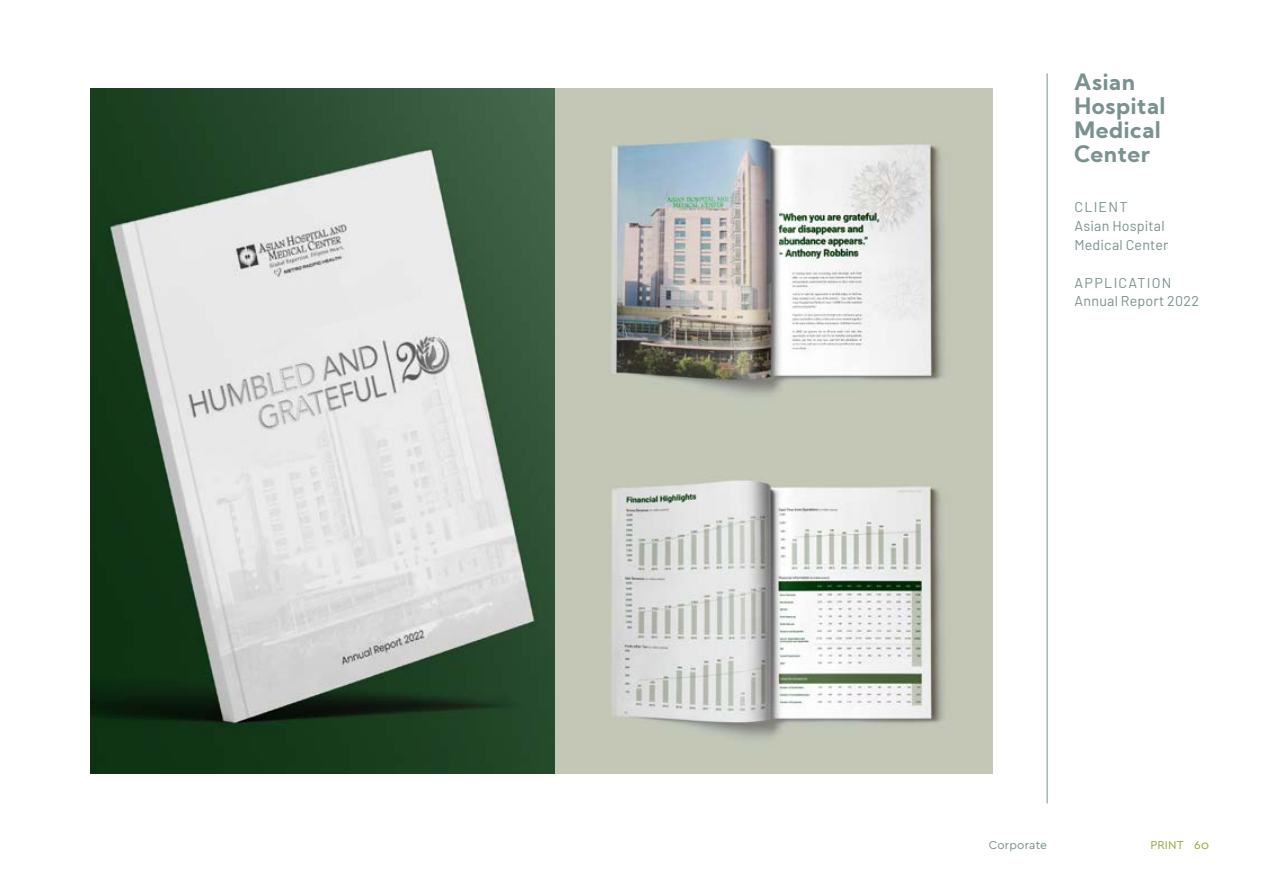
<style>
.page{position:relative;width:1263px;height:893px;background:#fff}
.page>*{position:absolute;margin:0;border:0;box-sizing:border-box;transform-origin:0 0}
.t1{font:700 22.5px/24px "Kumbh Sans";letter-spacing:.02em;color:#79918f}
.t2{font:14.25px/18.8px "Barlow";letter-spacing:.02em;color:#79918f}
.t3{font:12px "Cera GR";letter-spacing:.015em;color:#79918f}
.t4{font:12px "Cera GR";letter-spacing:.01em;color:#94a73a}
</style>
<div class="page">
<hr style="left:1047px;top:73px;width:1px;height:730px;background:#79918f">
<img style="left:90px;top:88px;width:902px;height:685px">
<h1 class="t1" style="left:1074px;top:70px;width:93px">Asian<br>Hospital<br>Medical<br>Center</h1>
<p class="t2" style="left:1074px;top:197px;width:95px">CLIENT<br>Asian Hospital<br>Medical Center</p>
<p class="t2" style="left:1074px;top:272px;width:126px">APPLICATION<br>Annual Report 2022</p>
<p class="t3" style="left:989px;top:838px;width:60px">Corporate</p>
<p class="t4" style="left:1150px;top:838px;width:60px">PRINT 60</p>
</div>
